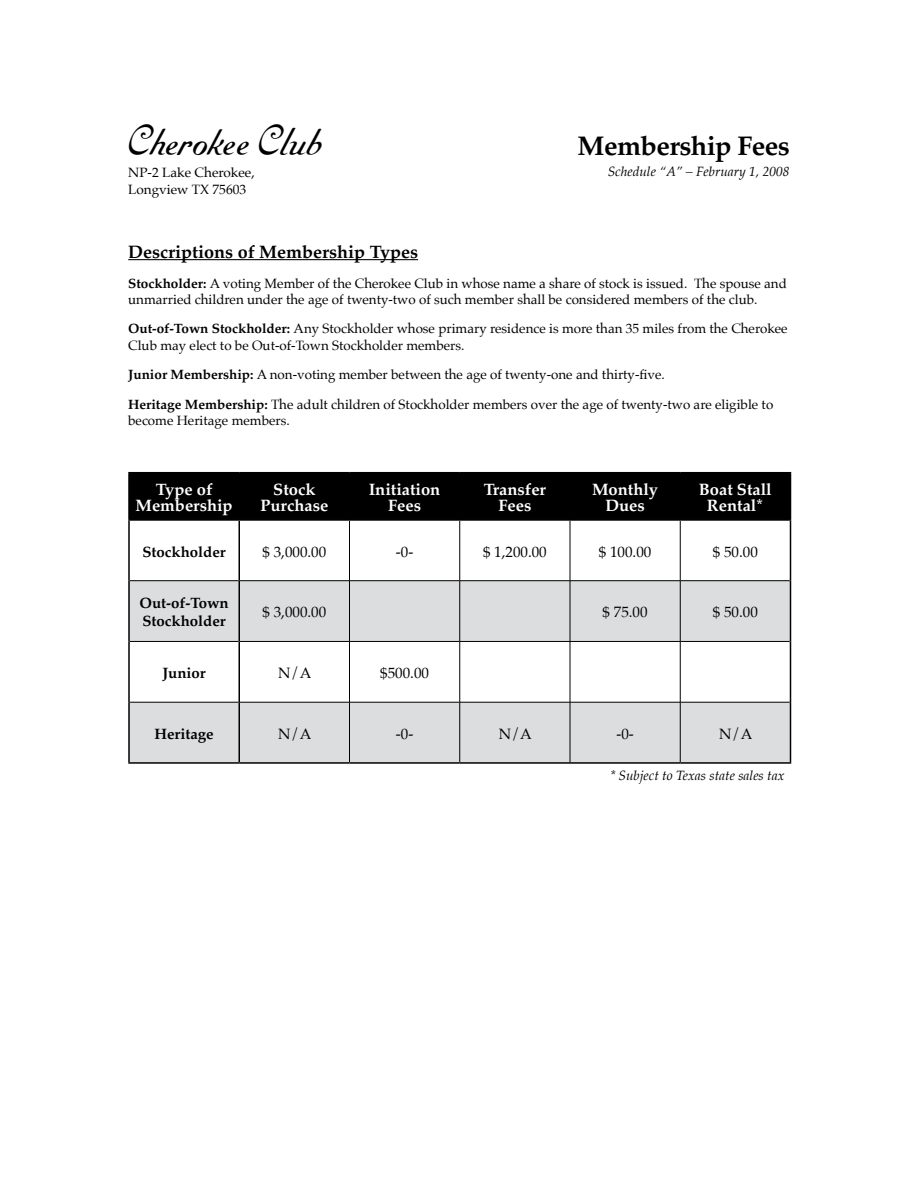
<style>
.page{position:relative;width:918px;height:1188px;background:#fff}
.page>*{position:absolute;margin:0;border:0;box-sizing:border-box;transform-origin:0 0}
.t1{font:45px "Round Hand Free";letter-spacing:-.04em;color:#000}
.t2{font:700 27px "Palatino";letter-spacing:-.02em;color:#000}
.t3{font:700 18px "Palatino";color:#000}
.t4{font:700 16.5px/15.6px "Palatino";color:#fff;text-align:center}
.t5{font:15px "Palatino";color:#000}
.t6{font:700 15px/18px "Palatino";color:#000}
.t7{font:13.5px/16.2px "Palatino";color:#000}
.t8{font:italic 13.5px "Palatino";color:#000}
.s1{font-weight:700}
</style>
<div class="page">
<hr style="left:128px;top:259px;width:290px;height:1px;background:#000">
<div style="left:130px;top:473px;width:660px;height:46px;background:#000"></div>
<svg style="left:130px;top:581px;width:660px;height:181px;fill:#dcddde"></svg>
<hr style="left:128px;top:472px;width:111px;height:1px;background:#000">
<hr style="left:128px;top:473px;width:2px;height:46px;background:#000">
<hr style="left:239px;top:472px;width:111px;height:1px;background:#000">
<hr style="left:238px;top:473px;width:2px;height:46px;background:#000">
<hr style="left:350px;top:472px;width:110px;height:1px;background:#000">
<hr style="left:349px;top:473px;width:1px;height:46px;background:#000">
<hr style="left:460px;top:472px;width:110px;height:1px;background:#000">
<hr style="left:459px;top:473px;width:1px;height:46px;background:#000">
<hr style="left:570px;top:472px;width:110px;height:1px;background:#000">
<hr style="left:569px;top:473px;width:2px;height:46px;background:#000">
<hr style="left:680px;top:472px;width:111px;height:1px;background:#000">
<hr style="left:680px;top:473px;width:1px;height:46px;background:#000">
<hr style="left:790px;top:473px;width:1px;height:46px;background:#000">
<hr style="left:128px;top:519px;width:111px;height:2px;background:#000">
<hr style="left:128px;top:521px;width:2px;height:60px;background:#000">
<hr style="left:239px;top:519px;width:111px;height:2px;background:#000">
<hr style="left:350px;top:519px;width:110px;height:2px;background:#000">
<hr style="left:460px;top:519px;width:110px;height:2px;background:#000">
<hr style="left:570px;top:519px;width:110px;height:2px;background:#000">
<hr style="left:680px;top:519px;width:111px;height:2px;background:#000">
<hr style="left:790px;top:521px;width:1px;height:60px;background:#000">
<hr style="left:128px;top:581px;width:2px;height:60px;background:#000">
<hr style="left:790px;top:581px;width:1px;height:60px;background:#000">
<hr style="left:128px;top:641px;width:2px;height:61px;background:#000">
<hr style="left:790px;top:641px;width:1px;height:61px;background:#000">
<hr style="left:128px;top:702px;width:2px;height:60px;background:#000">
<hr style="left:790px;top:702px;width:1px;height:60px;background:#000">
<hr style="left:128px;top:762px;width:111px;height:2px;background:#000">
<hr style="left:239px;top:762px;width:111px;height:2px;background:#000">
<hr style="left:350px;top:762px;width:110px;height:2px;background:#000">
<hr style="left:460px;top:762px;width:110px;height:2px;background:#000">
<hr style="left:570px;top:762px;width:110px;height:2px;background:#000">
<hr style="left:680px;top:762px;width:111px;height:2px;background:#000">
<hr style="left:349px;top:521px;width:1px;height:60px;background:#000">
<hr style="left:459px;top:521px;width:1px;height:60px;background:#000">
<hr style="left:570px;top:521px;width:1px;height:60px;background:#000">
<hr style="left:680px;top:521px;width:1px;height:60px;background:#000">
<hr style="left:130px;top:580px;width:108px;height:1px;background:#000">
<hr style="left:240px;top:580px;width:110px;height:1px;background:#000">
<hr style="left:350px;top:580px;width:110px;height:1px;background:#000">
<hr style="left:349px;top:581px;width:1px;height:60px;background:#000">
<hr style="left:460px;top:580px;width:110px;height:1px;background:#000">
<hr style="left:459px;top:581px;width:1px;height:60px;background:#000">
<hr style="left:570px;top:580px;width:110px;height:1px;background:#000">
<hr style="left:570px;top:581px;width:1px;height:60px;background:#000">
<hr style="left:680px;top:580px;width:110px;height:1px;background:#000">
<hr style="left:680px;top:581px;width:1px;height:60px;background:#000">
<hr style="left:130px;top:641px;width:108px;height:1px;background:#000">
<hr style="left:240px;top:641px;width:110px;height:1px;background:#000">
<hr style="left:350px;top:641px;width:110px;height:1px;background:#000">
<hr style="left:349px;top:642px;width:1px;height:60px;background:#000">
<hr style="left:460px;top:641px;width:110px;height:1px;background:#000">
<hr style="left:459px;top:642px;width:1px;height:60px;background:#000">
<hr style="left:570px;top:641px;width:110px;height:1px;background:#000">
<hr style="left:570px;top:642px;width:1px;height:60px;background:#000">
<hr style="left:680px;top:641px;width:110px;height:1px;background:#000">
<hr style="left:680px;top:642px;width:1px;height:60px;background:#000">
<hr style="left:130px;top:702px;width:108px;height:1px;background:#000">
<hr style="left:240px;top:702px;width:110px;height:1px;background:#000">
<hr style="left:350px;top:702px;width:110px;height:1px;background:#000">
<hr style="left:349px;top:702px;width:1px;height:60px;background:#000">
<hr style="left:460px;top:702px;width:110px;height:1px;background:#000">
<hr style="left:459px;top:702px;width:1px;height:60px;background:#000">
<hr style="left:570px;top:702px;width:110px;height:1px;background:#000">
<hr style="left:570px;top:702px;width:1px;height:60px;background:#000">
<hr style="left:680px;top:702px;width:110px;height:1px;background:#000">
<hr style="left:680px;top:702px;width:1px;height:60px;background:#000">
<hr style="left:238px;top:521px;width:2px;height:60px;background:#000">
<hr style="left:238px;top:581px;width:2px;height:60px;background:#000">
<hr style="left:238px;top:641px;width:2px;height:61px;background:#000">
<hr style="left:238px;top:702px;width:2px;height:60px;background:#000">
<p class="t1" style="left:128px;top:121px;width:196px">Cherokee Club</p>
<p class="t7" style="left:128px;top:165px;width:128px">NP-2 Lake Cherokee,<br>Longview TX 75603</p>
<p class="t2" style="left:578px;top:123px;width:214px">Membership Fees</p>
<p class="t8" style="left:608px;top:160px;width:184px">Schedule “A” – February 1, 2008</p>
<p class="t3" style="left:128px;top:236px;width:291px">Descriptions of Membership Types</p>
<p class="t7" style="left:128px;top:275px;width:660px"><span class="s1">Stockholder:</span> A voting Member of the Cherokee Club in whose name a share of stock is issued. The spouse and unmarried children under the age of twenty-two of such member shall be considered members of the club.</p>
<p class="t7" style="left:128px;top:321px;width:661px"><span class="s1">Out-of-Town Stockholder:</span> Any Stockholder whose primary residence is more than 35 miles from the Cherokee<br>Club may elect to be Out-of-Town Stockholder members.</p>
<p class="t7" style="left:128px;top:367px;width:538px"><span class="s1">Junior Membership:</span> A non-voting member between the age of twenty-one and thirty-five.</p>
<p class="t7" style="left:128px;top:396px;width:647px"><span class="s1">Heritage Membership:</span> The adult children of Stockholder members over the age of twenty-two are eligible to become Heritage members.</p>
<p class="t4" style="left:136px;top:482px;width:99px">Type of<br>Membership</p>
<p class="t4" style="left:260px;top:482px;width:69px">Stock<br>Purchase</p>
<p class="t4" style="left:369px;top:482px;width:73px">Initiation<br>Fees</p>
<p class="t4" style="left:484px;top:482px;width:64px">Transfer<br>Fees</p>
<p class="t4" style="left:592px;top:482px;width:67px">Monthly<br>Dues</p>
<p class="t4" style="left:699px;top:482px;width:74px">Boat Stall<br>Rental*</p>
<p class="t6" style="left:142px;top:542px;width:85px">Stockholder</p>
<p class="t5" style="left:262px;top:539px;width:65px">$ 3,000.00</p>
<p class="t5" style="left:396px;top:539px;width:19px">-0-</p>
<p class="t5" style="left:483px;top:539px;width:65px">$ 1,200.00</p>
<p class="t5" style="left:599px;top:539px;width:54px">$ 100.00</p>
<p class="t5" style="left:713px;top:539px;width:46px">$ 50.00</p>
<p class="t6" style="left:140px;top:594px;width:91px">Out-of-Town<br>Stockholder</p>
<p class="t5" style="left:262px;top:600px;width:65px">$ 3,000.00</p>
<p class="t5" style="left:603px;top:600px;width:46px">$ 75.00</p>
<p class="t5" style="left:713px;top:600px;width:46px">$ 50.00</p>
<p class="t6" style="left:162px;top:664px;width:45px">Junior</p>
<p class="t5" style="left:278px;top:660px;width:35px">N/A</p>
<p class="t5" style="left:380px;top:660px;width:50px">$500.00</p>
<p class="t6" style="left:155px;top:724px;width:61px">Heritage</p>
<p class="t5" style="left:278px;top:721px;width:35px">N/A</p>
<p class="t5" style="left:396px;top:721px;width:19px">-0-</p>
<p class="t5" style="left:499px;top:721px;width:35px">N/A</p>
<p class="t5" style="left:616px;top:721px;width:19px">-0-</p>
<p class="t5" style="left:719px;top:721px;width:35px">N/A</p>
<p class="t8" style="left:610px;top:764px;width:176px">* Subject to Texas state sales tax</p>
</div>
